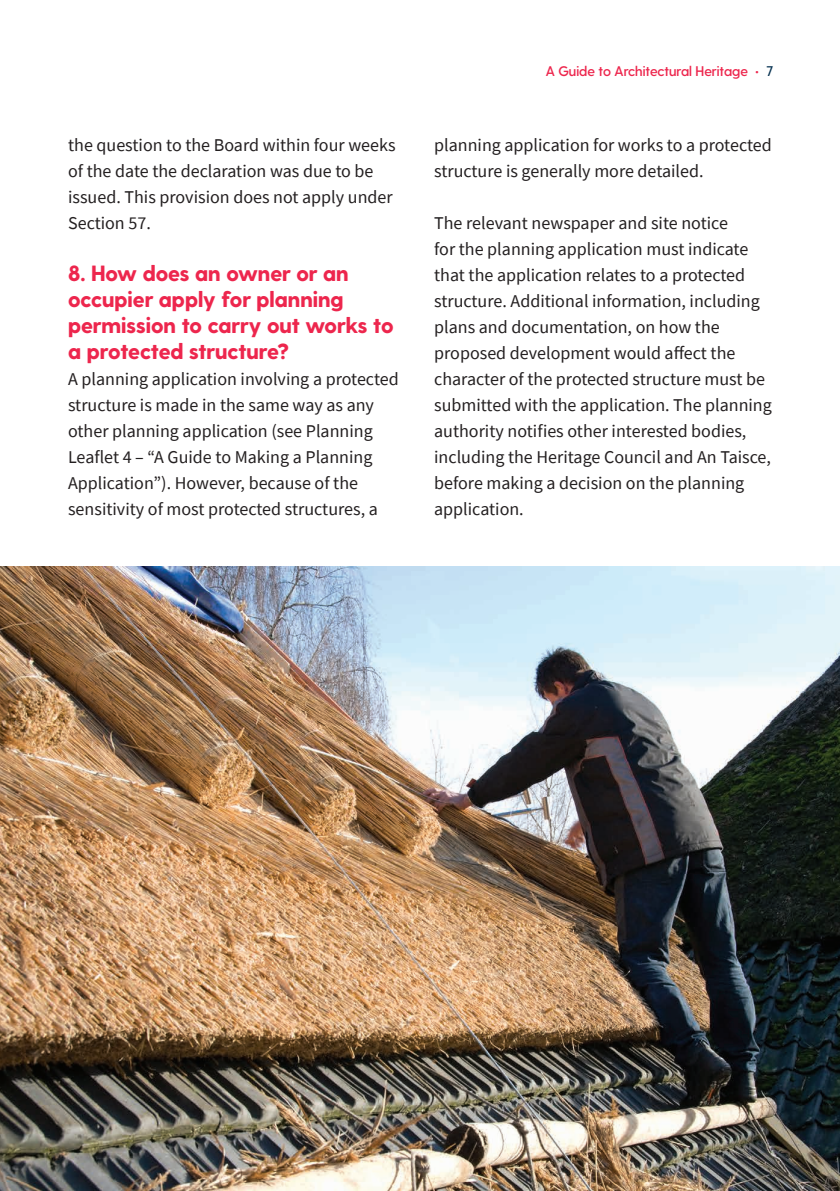
<style>
.page{position:relative;width:840px;height:1191px;background:#fff}
.page>*{position:absolute;margin:0;border:0;box-sizing:border-box;transform-origin:0 0}
.t1{font:800 22px/26px "Greycliff CF";color:#ed264d}
.t2{font:18px/26px "Source Sans Pro";color:#231f20}
.t3{font:600 14px "Greycliff CF";color:#ed264d}
.s1{color:#063251}
</style>
<div class="page">
<img style="left:0;top:567px;width:839px;height:624px">
<p class="t2" style="left:68px;top:132px;width:329px">the question to the Board within four weeks of the date the declaration was due to be issued. This provision does not apply under Section 57.</p>
<p class="t1" style="left:68px;top:260px;width:327px">8. How does an owner or an occupier apply for planning permission to carry out works to a protected structure?</p>
<p class="t2" style="left:68px;top:366px;width:332px">A planning application involving a protected structure is made in the same way as any other planning application (see Planning Leaflet 4 – “A Guide to Making a Planning Application”). However, because of the sensitivity of most protected structures, a</p>
<p class="t3" style="left:545px;top:63px;width:229px">A Guide to Architectural Heritage • <span class="s1">7</span></p>
<p class="t2" style="left:434px;top:132px;width:339px">planning application for works to a protected structure is generally more detailed.</p>
<p class="t2" style="left:434px;top:210px;width:339px">The relevant newspaper and site notice<br>for the planning application must indicate that the application relates to a protected structure. Additional information, including plans and documentation, on how the proposed development would affect the character of the protected structure must be submitted with the application. The planning authority notifies other interested bodies, including the Heritage Council and An Taisce, before making a decision on the planning application.</p>
</div>
